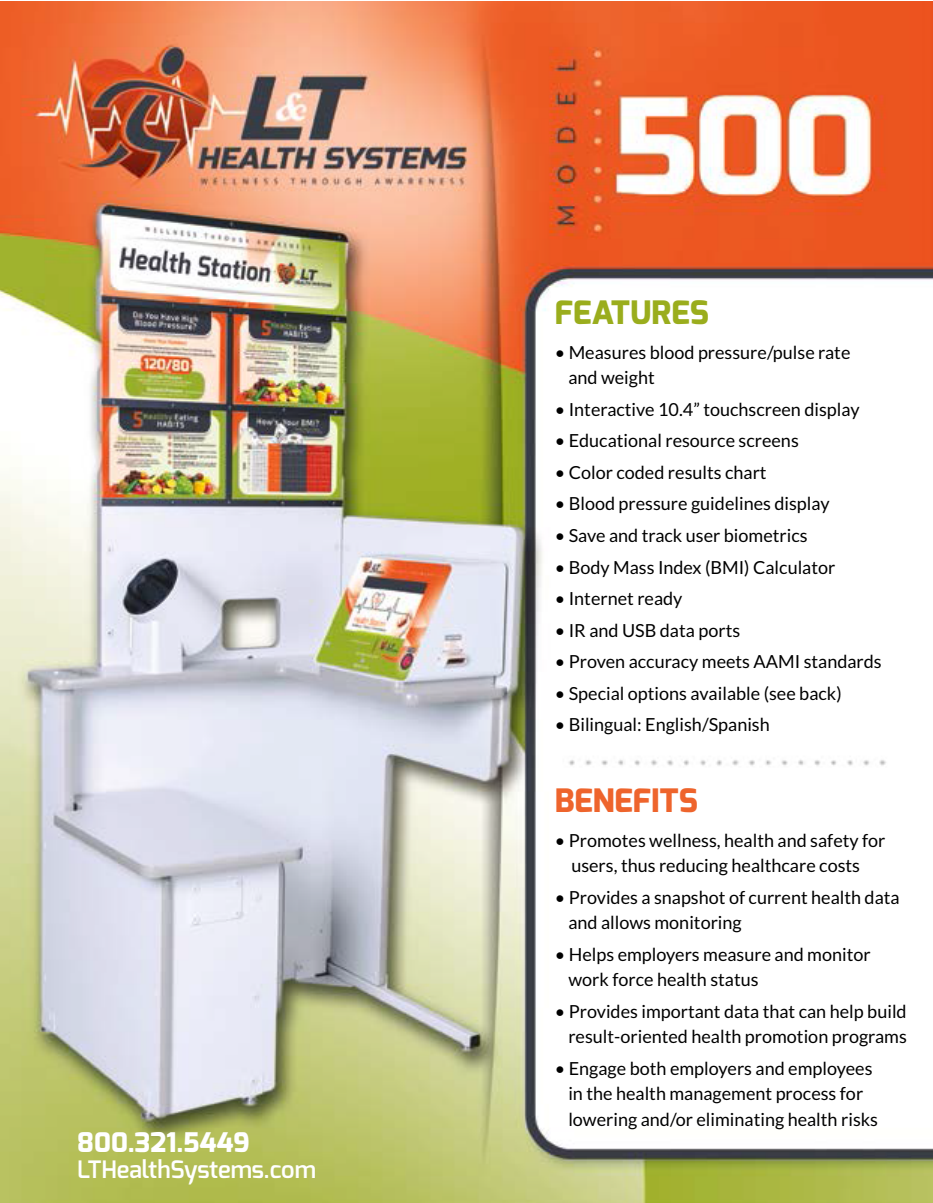
<style>
.page{position:relative;width:933px;height:1203px;background:#fff}
.page>*{position:absolute;margin:0;border:0;box-sizing:border-box;transform-origin:0 0}
.t1{font:800 32.25px "Exo";color:#9aad1d}
.t2{font:800 32.25px "Exo";color:#ee642c}
.t3{font:800 27px "Exo";color:#fff}
.t4{font:600 24px "Exo";color:#fff}
.t5{font:18px/25.5px "Lato";color:#000}
</style>
<div class="page">
<img style="left:0;top:2px;width:932px;height:1200px">
<p class="t3" style="left:77px;top:1124px;width:174px">800.321.5449</p>
<p class="t4" style="left:77px;top:1153px;width:240px">LTHealthSystems.com</p>
<p class="t1" style="left:554px;top:292px;width:155px">FEATURES</p>
<p class="t5" style="left:568px;top:339px;width:283px;text-indent:-14px">• Measures blood pressure/pulse rate and weight</p>
<p class="t5" style="left:554px;top:396px;width:306px">• Interactive 10.4” touchscreen display</p>
<p class="t5" style="left:554px;top:428px;width:245px">• Educational resource screens</p>
<p class="t5" style="left:554px;top:459px;width:213px">• Color coded results chart</p>
<p class="t5" style="left:554px;top:491px;width:276px">• Blood pressure guidelines display</p>
<p class="t5" style="left:554px;top:522px;width:254px">• Save and track user biometrics</p>
<p class="t5" style="left:554px;top:554px;width:282px">• Body Mass Index (BMI) Calculator</p>
<p class="t5" style="left:554px;top:585px;width:129px">• Internet ready</p>
<p class="t5" style="left:554px;top:617px;width:187px">• IR and USB data ports</p>
<p class="t5" style="left:554px;top:648px;width:328px">• Proven accuracy meets AAMI standards</p>
<p class="t5" style="left:554px;top:680px;width:288px">• Special options available (see back)</p>
<p class="t5" style="left:554px;top:711px;width:216px">• Bilingual: English/Spanish</p>
<p class="t2" style="left:554px;top:779px;width:144px">BENEFITS</p>
<p class="t5" style="left:554px;top:827px;width:332px;text-align:center">• Promotes wellness, health and safety for users, thus reducing healthcare costs</p>
<p class="t5" style="left:568px;top:884px;width:333px;text-indent:-14px">• Provides a snapshot of current health data and allows monitoring</p>
<p class="t5" style="left:568px;top:941px;width:304px;text-indent:-14px">• Helps employers measure and monitor work force health status</p>
<p class="t5" style="left:554px;top:998px;width:353px;text-align:right">• Provides important data that can help build result-oriented health promotion programs</p>
<p class="t5" style="left:568px;top:1055px;width:311px;text-indent:-14px">• Engage both employers and employees in the health management process for lowering and/or eliminating health risks</p>
</div>
